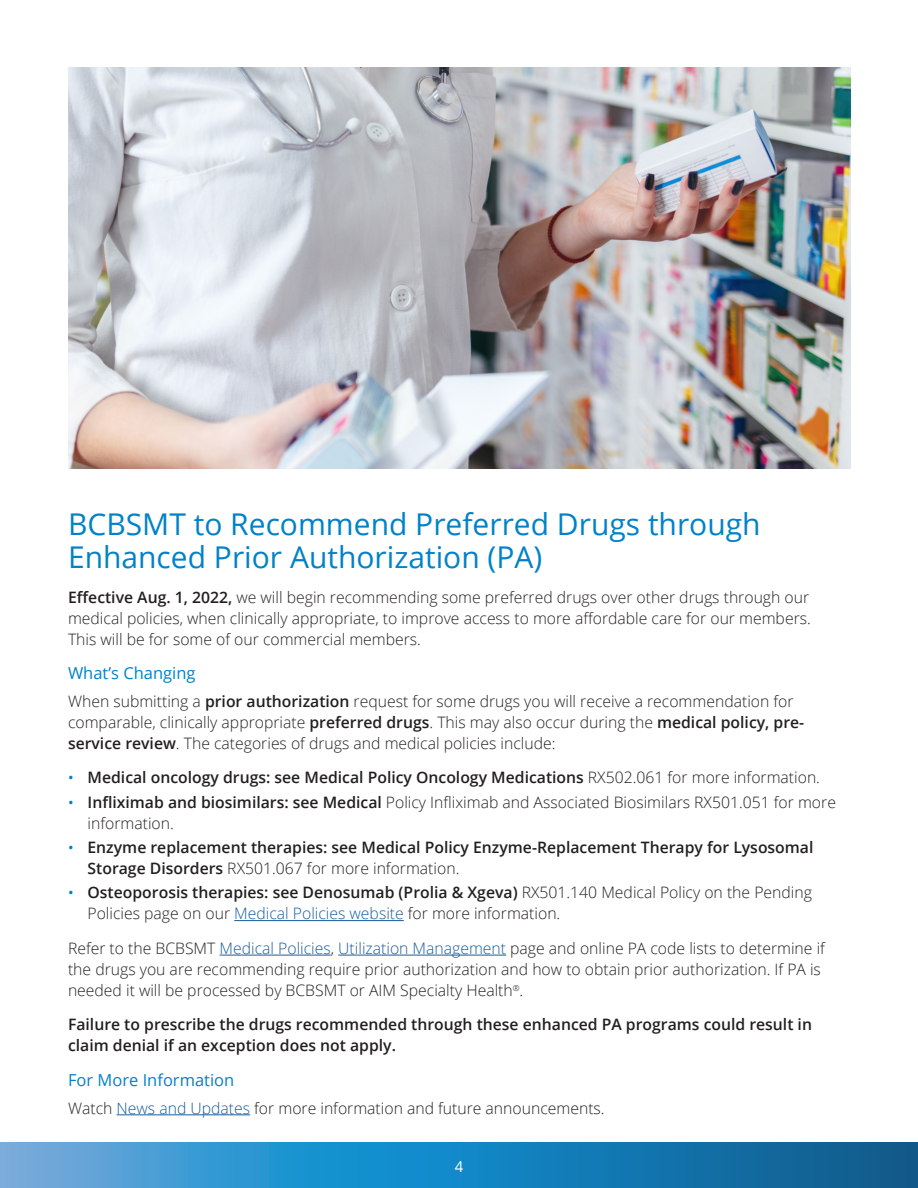
<style>
.page{position:relative;width:918px;height:1188px;background:#fff}
.page>*{position:absolute;margin:0;border:0;box-sizing:border-box;transform-origin:0 0}
.NL_article_title{font:30px/33px "Open Sans";color:#0082c8}
.NL_subhead{font:16.5px "Open Sans";color:#0082c8}
.NL_Body{font:300 15.75px/21px "Open Sans";color:#231f20}
.NL_Body-2{font:600 15.75px/21px "Open Sans";color:#231f20}
.t1{font:15px "Open Sans";color:#fff}
.s1{font-weight:600}
.s2{font-weight:400;font-size:15px;color:#0082c8}
.s3{font-weight:300}
.s4{color:#175d9e}
</style>
<div class="page">
<svg style="left:0;top:1142px;width:918px;height:46px;background:#2584bd"></svg>
<img style="left:68px;top:68px;width:783px;height:400px">
<hr style="left:234px;top:920px;width:170px;height:1px;background:#175d9e">
<hr style="left:220px;top:955px;width:111px;height:1px;background:#175d9e">
<hr style="left:338px;top:955px;width:168px;height:1px;background:#175d9e">
<hr style="left:117px;top:1114px;width:133px;height:1px;background:#175d9e">
<p class="NL_article_title" style="left:68px;top:507px;width:694px">BCBSMT to Recommend Preferred Drugs through<br>Enhanced Prior Authorization (PA)</p>
<p class="NL_Body" style="left:68px;top:586px;width:744px;text-align:justify"><span class="s1">Effective Aug. 1, 2022,</span> we will begin recommending some preferred drugs over other drugs through our medical policies, when clinically appropriate, to improve access to more affordable care for our members.<br>This will be for some of our commercial members.</p>
<p class="NL_subhead" style="left:68px;top:662px;width:129px">What’s Changing</p>
<p class="NL_Body" style="left:68px;top:690px;width:738px">When submitting a <span class="s1">prior authorization</span> request for some drugs you will receive a recommendation for comparable, clinically appropriate <span class="s1">preferred drugs</span>. This may also occur during the <span class="s1">medical policy, pre&shy;service review</span>. The categories of drugs and medical policies include:</p>
<p class="NL_Body-2" style="left:68px;top:767px;width:754px"><span class="s2">•</span> Medical oncology drugs: see Medical Policy Oncology Medications <span class="s3">RX502.061 for more information.</span></p>
<p class="NL_Body" style="left:88px;top:791px;width:750px;text-indent:-20px"><span class="s2">•</span> <span class="s1">Infliximab and biosimilars: see Medical</span> Policy Infliximab and Associated Biosimilars RX501.051 for more information.</p>
<p class="NL_Body-2" style="left:88px;top:836px;width:727px;text-indent:-20px"><span class="s2">•</span> Enzyme replacement therapies: see Medical Policy Enzyme-Replacement Therapy for Lysosomal<br>Storage Disorders <span class="s3">RX501.067 for more information.</span></p>
<p class="NL_Body" style="left:88px;top:882px;width:726px;text-indent:-20px"><span class="s2">•</span> <span class="s1">Osteoporosis therapies: see Denosumab (Prolia &amp; Xgeva)</span> RX501.140 Medical Policy on the Pending<br>Policies page on our <span class="s4">Medical Policies website</span> for more information.</p>
<p class="NL_Body" style="left:68px;top:937px;width:758px">Refer to the BCBSMT <span class="s4">Medical Policies</span>, <span class="s4">Utilization Management</span> page and online PA code lists to determine if the drugs you are recommending require prior authorization and how to obtain prior authorization. If PA is needed it will be processed by BCBSMT or AIM Specialty Health<sup>®</sup>.</p>
<p class="NL_Body-2" style="left:68px;top:1014px;width:745px">Failure to prescribe the drugs recommended through these enhanced PA programs could result in claim denial if an exception does not apply.</p>
<p class="NL_subhead" style="left:68px;top:1069px;width:168px">For More Information</p>
<p class="NL_Body" style="left:68px;top:1097px;width:538px">Watch <span class="s4">News and Updates</span> for more information and future announcements.</p>
<p class="t1" style="left:455px;top:1157px;width:10px">4</p>
</div>
